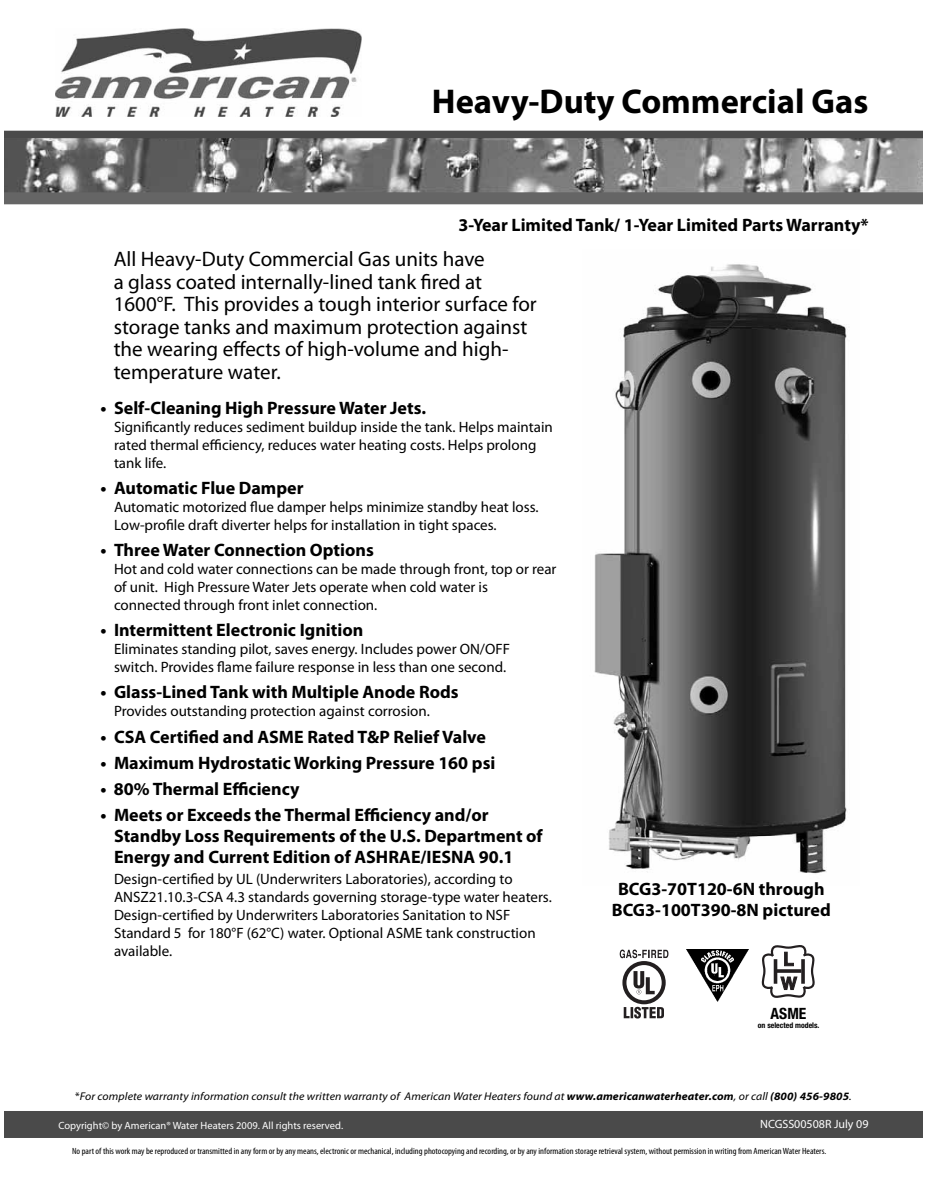
<style>
.page{position:relative;width:927px;height:1197px;background:#fff}
.page>*{position:absolute;margin:0;border:0;box-sizing:border-box;transform-origin:0 0}
.t1{font:700 34.5px "Myriad Pro";color:#000}
.t2{font:21px/22.5px "Myriad Pro";color:#000}
.t3{font:700 18px/21px "Myriad Pro";color:#000}
.t4{font:700 condensed 15.6px "Helvetica Neue";color:#000}
.t5{font:15px/18px "Myriad Pro";color:#000}
.t6{font:12px "Myriad Pro";color:#fff}
.t7{font:italic 11.25px "Myriad Pro";letter-spacing:.01em;color:#000;scale:1.05 1}
.t8{font:10.5px "Myriad Pro";color:#fff}
.t9{font:condensed 9px "Myriad Pro";color:#000;scale:1.07 1}
.t10{font:700 condensed 7.8px "Helvetica Neue";color:#000}
.s1{font-style:normal}
.s2{font-weight:700}
</style>
<div class="page">
<img style="left:4px;top:138px;width:918px;height:54px">
<img style="left:56px;top:29px;width:305px;height:87px">
<div style="left:4px;top:131px;width:918px;height:7px;background:#4a4a4a"></div>
<div style="left:4px;top:1111px;width:918px;height:27px;background:#4a4a4a"></div>
<div style="left:4px;top:192px;width:918px;height:12px;background:#656565"></div>
<img style="left:594px;top:264px;width:254px;height:610px">
<svg style="left:762px;top:945px;width:53px;height:53px"></svg>
<hr style="left:774px;top:959px;width:3px;height:25px;background:#231f20">
<svg style="left:801px;top:959px;width:4px;height:25px"></svg>
<svg style="left:777px;top:969px;width:24px;height:4px"></svg>
<img style="left:687px;top:950px;width:62px;height:51px">
<svg style="left:620px;top:950px;width:48px;height:69px"></svg>
<h1 class="t1" style="left:432px;top:88px;width:438px">Heavy-Duty Commercial Gas</h1>
<p class="t3" style="left:458px;top:216px;width:412px">3-Year Limited Tank/ 1-Year Limited Parts Warranty*</p>
<p class="t2" style="left:114px;top:250px;width:425px">All Heavy-Duty Commercial Gas units have<br>a glass coated internally-lined tank fired at 1600°F. This provides a tough interior surface for storage tanks and maximum protection against the wearing effects of high-volume and high&shy;temperature water.</p>
<p class="t3" style="left:100px;top:399px;width:327px">• Self-Cleaning High Pressure Water Jets.</p>
<p class="t5" style="left:114px;top:420px;width:440px">Significantly reduces sediment buildup inside the tank. Helps maintain rated thermal efficiency, reduces water heating costs. Helps prolong tank life.</p>
<p class="t3" style="left:100px;top:479px;width:205px">• Automatic Flue Damper</p>
<p class="t5" style="left:114px;top:500px;width:426px">Automatic motorized flue damper helps minimize standby heat loss.<br>Low-profile draft diverter helps for installation in tight spaces.</p>
<p class="t3" style="left:100px;top:541px;width:275px">• Three Water Connection Options</p>
<p class="t5" style="left:114px;top:562px;width:444px">Hot and cold water connections can be made through front, top or rear of unit. High Pressure Water Jets operate when cold water is connected through front inlet connection.</p>
<p class="t3" style="left:100px;top:622px;width:264px">• Intermittent Electronic Ignition</p>
<p class="t5" style="left:114px;top:642px;width:398px">Eliminates standing pilot, saves energy. Includes power ON/OFF switch. Provides flame failure response in less than one second.</p>
<p class="t3" style="left:100px;top:684px;width:360px">• Glass-Lined Tank with Multiple Anode Rods</p>
<p class="t5" style="left:114px;top:704px;width:317px">Provides outstanding protection against corrosion.</p>
<p class="t3" style="left:100px;top:728px;width:387px">• CSA Certified and ASME Rated T&amp;P Relief Valve</p>
<p class="t3" style="left:100px;top:754px;width:396px">• Maximum Hydrostatic Working Pressure 160 psi</p>
<p class="t3" style="left:100px;top:780px;width:200px">• 80% Thermal Efficiency</p>
<p class="t3" style="left:114px;top:806px;width:430px;text-indent:-14px">• Meets or Exceeds the Thermal Efficiency and/or<br>Standby Loss Requirements of the U.S. Department of<br>Energy and Current Edition of ASHRAE/IESNA 90.1</p>
<p class="t5" style="left:114px;top:872px;width:439px">Design-certified by UL (Underwriters Laboratories), according to ANSZ21.10.3-CSA 4.3 standards governing storage-type water heaters.<br>Design-certified by Underwriters Laboratories Sanitation to NSF Standard 5 for 180°F (62°C) water. Optional ASME tank construction available.</p>
<p class="t3" style="left:612px;top:880px;width:220px;line-height:21.6px;text-align:center">BCG3-70T120-6N through<br>BCG3-100T390-8N pictured</p>
<p class="t4" style="left:771px;top:1008px;width:37px">ASME</p>
<p class="t10" style="left:758px;top:1023px;width:63px">on selected models.</p>
<p class="t7" style="left:75px;top:1090px;width:741px"><span class="s1">*</span>For complete warranty information consult the written warranty of American Water Heaters found at <span class="s2">www.americanwaterheater.com</span>, or call <span class="s2">(800) 456-9805</span>.</p>
<p class="t8" style="left:62px;top:1120px;width:288px">Copyright© by American® Water Heaters 2008. All rights reserved.</p>
<p class="t9" style="left:72px;top:1148px;width:706px">No part of this work may be reproduced or transmitted in any form or by any means, electronic or mechanical, including photocopying and recording, or by any information storage retrieval system, without permission in writing from American Water Heaters.</p>
<p class="t6" style="left:760px;top:1119px;width:110px">NCGSS00508R July 09</p>
<p class="t8" style="left:58px;top:1121px;width:286px">Copyright© by American® Water Heaters 2009. All rights reserved.</p>
</div>
